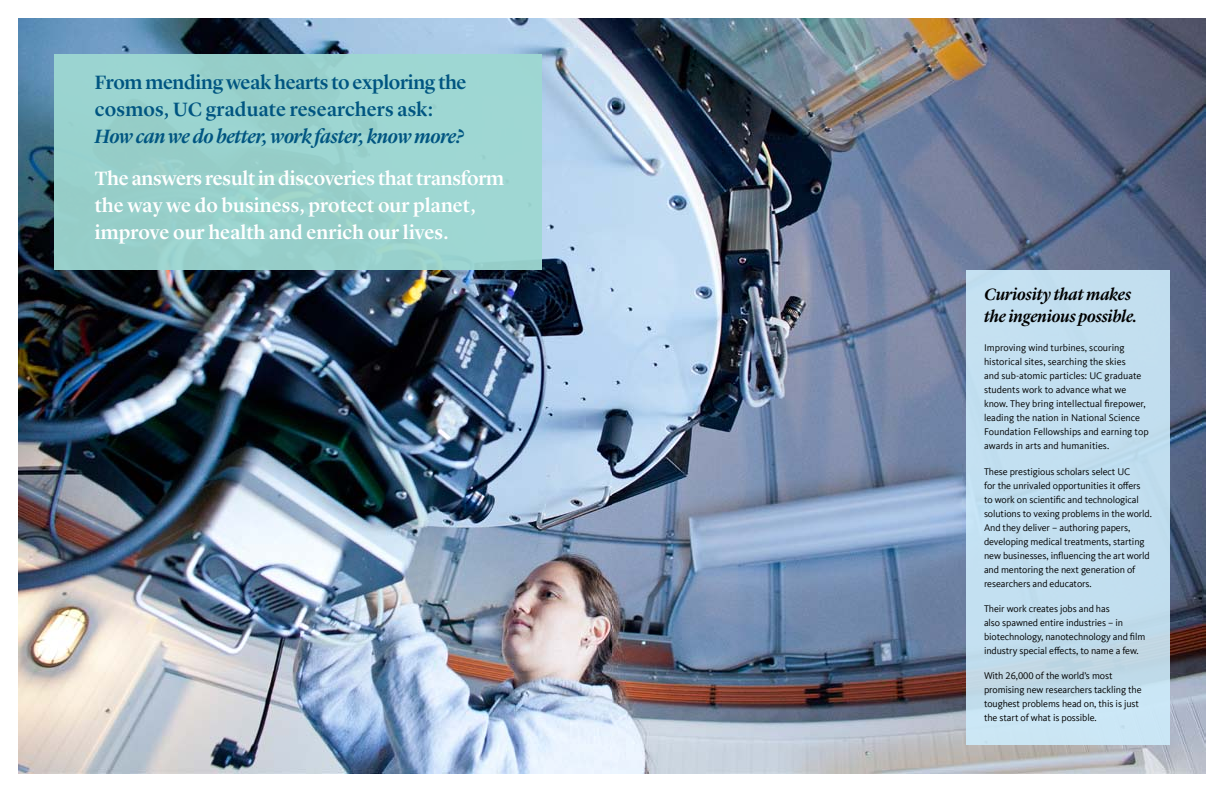
<style>
.page{position:relative;width:1224px;height:792px;background:#fff}
.page>*{position:absolute;margin:0;border:0;box-sizing:border-box;transform-origin:0 0}
.t1{font:500 20px/27px "Lyon Display";color:#fff}
.t2{font:500 20px/27px "Lyon Display";letter-spacing:-.005em;color:#005581}
.t3{font:italic 500 20px "Lyon Display";letter-spacing:-.015em;color:#005581}
.t4{font:italic 500 17px/22px "Lyon Display";color:#000}
.t5{font:10px/14px "Kievit Offc Pro";letter-spacing:-.01em;color:#000}
</style>
<div class="page">
<img style="left:18px;top:18px;width:1188px;height:756px">
<div style="left:966px;top:270px;width:204px;height:475px;background:#c3dff0"></div>
<div style="left:54px;top:54px;width:487px;height:216px;background:#9ed8d2"></div>
<h1 class="t2" style="left:95px;top:67px;width:373px">From mending weak hearts to exploring the cosmos, UC graduate researchers ask:</h1>
<h1 class="t3" style="left:95px;top:121px;width:371px">How can we do better, work faster, know more?</h1>
<h1 class="t1" style="left:95px;top:163px;width:411px">The answers result in discoveries that transform the way we do business, protect our planet, improve our health and enrich our lives.</h1>
<h2 class="t4" style="left:984px;top:282px;width:155px">Curiosity that makes the ingenious possible.</h2>
<p class="t5" style="left:984px;top:341px;width:166px">Improving wind turbines, scouring historical sites, searching the skies<br>and sub-atomic particles: UC graduate students work to advance what we know. They bring intellectual firepower, leading the nation in National Science Foundation Fellowships and earning top awards in arts and humanities.</p>
<p class="t5" style="left:984px;top:464px;width:169px">These prestigious scholars select UC<br>for the unrivaled opportunities it offers<br>to work on scientific and technological solutions to vexing problems in the world.<br>And they deliver – authoring papers, developing medical treatments, starting new businesses, influencing the art world and mentoring the next generation of researchers and educators.</p>
<p class="t5" style="left:984px;top:601px;width:163px">Their work creates jobs and has<br>also spawned entire industries – in biotechnology, nanotechnology and film industry special effects, to name a few.</p>
<p class="t5" style="left:984px;top:669px;width:159px">With 26,000 of the world’s most promising new researchers tackling the toughest problems head on, this is just the start of what is possible.</p>
</div>
